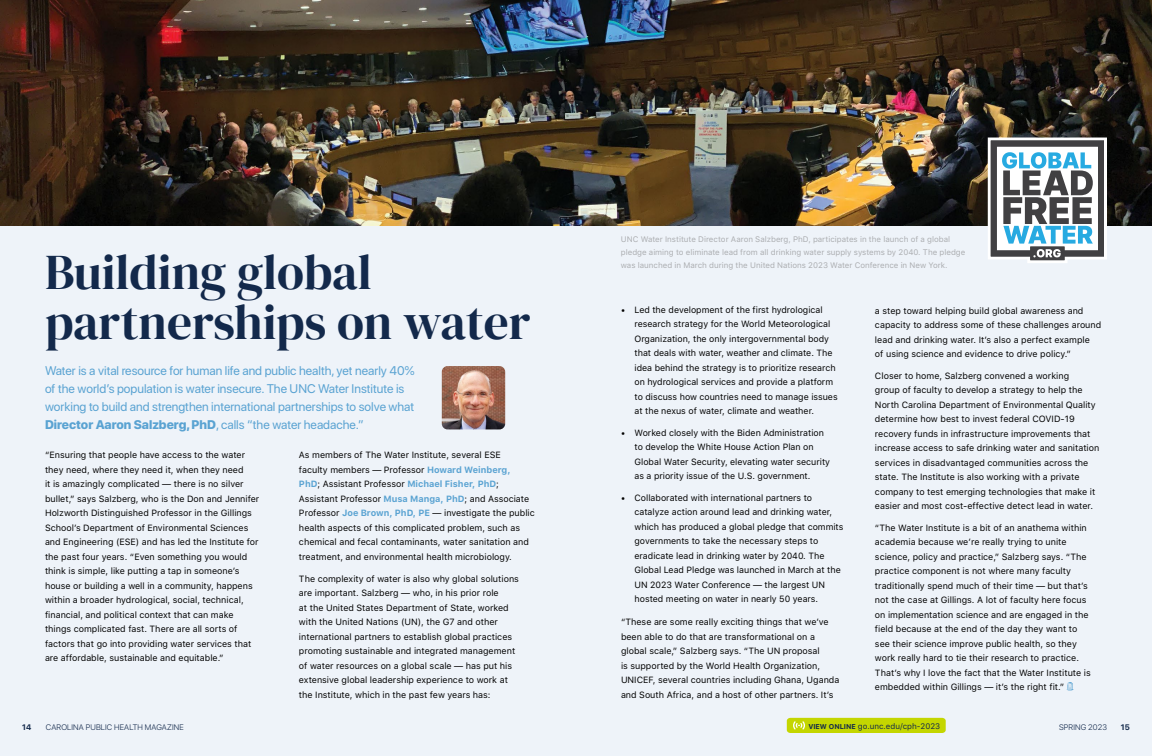
<style>
.page{position:relative;width:1152px;height:756px;background:#eef3f9}
.page>*{position:absolute;margin:0;border:0;box-sizing:border-box;transform-origin:0 0}
.t1{font:49.3px/50.3px "DM Serif Display";color:#13294b}
.t2{font:12.5px/18px "SF Pro Display";color:#5aa3d2}
.t3{font:9px/14.5px "SF Pro Text";color:#000}
.t4{font:8px/13px "SF Pro Text";color:#abadb0}
.t5{font:300 8px "SF Pro Display";letter-spacing:.02em;color:#13294b}
.t6{font:8px "SF Pro Text";color:#13294b}
.t7{font:700 8px "SF Pro Display";color:#13294b}
.s1{font-weight:800}
.s2{font-weight:700;color:#5aa3d2}
.s3{font-weight:700;font-size:7px}
</style>
<div class="page">
<svg style="left:1067px;top:682px;width:6px;height:8px"></svg>
<img style="left:0;top:0;width:1152px;height:225px">
<svg style="left:988px;top:138px;width:119px;height:125px;background:#9aaab1"></svg>
<img style="left:442px;top:366px;width:63px;height:63px">
<div style="left:787px;top:718px;width:159px;height:15px;background:#c4d600"></div>
<h1 class="t1" style="left:45px;top:248px;width:487px">Building global partnerships on water</h1>
<p class="t2" style="left:45px;top:362px;width:371px">Water is a vital resource for human life and public health, yet nearly 40% of the world’s population is water insecure. The UNC Water Institute is working to build and strengthen international partnerships to solve what <span class="s1">Director Aaron Salzberg, PhD</span>, calls “the water headache.”</p>
<p class="t3" style="left:45px;top:448px;width:216px">“Ensuring that people have access to the water they need, where they need it, when they need<br>it is amazingly complicated — there is no silver bullet,” says Salzberg, who is the Don and Jennifer Holzworth Distinguished Professor in the Gillings School’s Department of Environmental Sciences and Engineering (ESE) and has led the Institute for the past four years. “Even something you would think is simple, like putting a tap in someone’s house or building a well in a community, happens within a broader hydrological, social, technical, financial, and political context that can make things complicated fast. There are all sorts of factors that go into providing water services that are affordable, sustainable and equitable.”</p>
<p class="t3" style="left:299px;top:448px;width:237px">As members of The Water Institute, several ESE<br>faculty members — Professor <span class="s2">Howard Weinberg,<br>PhD</span>; Assistant Professor <span class="s2">Michael Fisher, PhD</span>; Assistant Professor <span class="s2">Musa Manga, PhD</span>; and Associate Professor <span class="s2">Joe Brown, PhD, PE</span> — investigate the public health aspects of this complicated problem, such as chemical and fecal contaminants, water sanitation and treatment, and environmental health microbiology.</p>
<p class="t3" style="left:299px;top:571px;width:221px">The complexity of water is also why global solutions are important. Salzberg — who, in his prior role<br>at the United States Department of State, worked with the United Nations (UN), the G7 and other international partners to establish global practices promoting sustainable and integrated management of water resources on a global scale — has put his extensive global leadership experience to work at the Institute, which in the past few years has:</p>
<p class="t4" style="left:621px;top:233px;width:346px">UNC Water Institute Director Aaron Salzberg, PhD, participates in the launch of a global pledge aiming to eliminate lead from all drinking water supply systems by 2040. The pledge was launched in March during the United Nations 2023 Water Conference in New York.</p>
<p class="t3" style="left:634px;top:302px;width:205px;text-indent:-13px">• Led the development of the first hydrological research strategy for the World Meteorological Organization, the only intergovernmental body that deals with water, weather and climate. The idea behind the strategy is to prioritize research on hydrological services and provide a platform to discuss how countries need to manage issues at the nexus of water, climate and weather.</p>
<p class="t3" style="left:634px;top:425px;width:197px;text-indent:-13px">• Worked closely with the Biden Administration to develop the White House Action Plan on Global Water Security, elevating water security as a priority issue of the U.S. government.</p>
<p class="t3" style="left:634px;top:490px;width:210px;text-indent:-13px">• Collaborated with international partners to catalyze action around lead and drinking water, which has produced a global pledge that commits governments to take the necessary steps to eradicate lead in drinking water by 2040. The Global Lead Pledge was launched in March at the UN 2023 Water Conference — the largest UN hosted meeting on water in nearly 50 years.</p>
<p class="t3" style="left:621px;top:614px;width:220px">“These are some really exciting things that we’ve been able to do that are transformational on a global scale,” Salzberg says. “The UN proposal<br>is supported by the World Health Organization, UNICEF, several countries including Ghana, Uganda and South Africa, and a host of other partners. It’s</p>
<p class="t3" style="left:875px;top:303px;width:228px">a step toward helping build global awareness and capacity to address some of these challenges around lead and drinking water. It’s also a perfect example<br>of using science and evidence to drive policy.”</p>
<p class="t3" style="left:875px;top:368px;width:226px">Closer to home, Salzberg convened a working<br>group of faculty to develop a strategy to help the North Carolina Department of Environmental Quality determine how best to invest federal COVID-19 recovery funds in infrastructure improvements that increase access to safe drinking water and sanitation services in disadvantaged communities across the state. The Institute is also working with a private company to test emerging technologies that make it easier and most cost-effective detect lead in water.</p>
<p class="t3" style="left:875px;top:520px;width:217px">“The Water Institute is a bit of an anathema within academia because we’re really trying to unite science, policy and practice,” Salzberg says. “The practice component is not where many faculty traditionally spend much of their time — but that’s not the case at Gillings. A lot of faculty here focus on implementation science and are engaged in the field because at the end of the day they want to see their science improve public health, so they work really hard to tie their research to practice.<br>That’s why I love the fact that the Water Institute is embedded within Gillings — it’s the right fit.”</p>
<p class="t7" style="left:22px;top:721px;width:11px">14</p>
<p class="t5" style="left:46px;top:721px;width:139px">CAROLINA PUBLIC HEALTH MAGAZINE</p>
<p class="t6" style="left:808px;top:720px;width:133px"><span class="s3">VIEW ONLINE</span> go.unc.edu/cph-2023</p>
<p class="t5" style="left:1059px;top:721px;width:49px">SPRING 2023</p>
<p class="t7" style="left:1121px;top:721px;width:10px">15</p>
</div>
